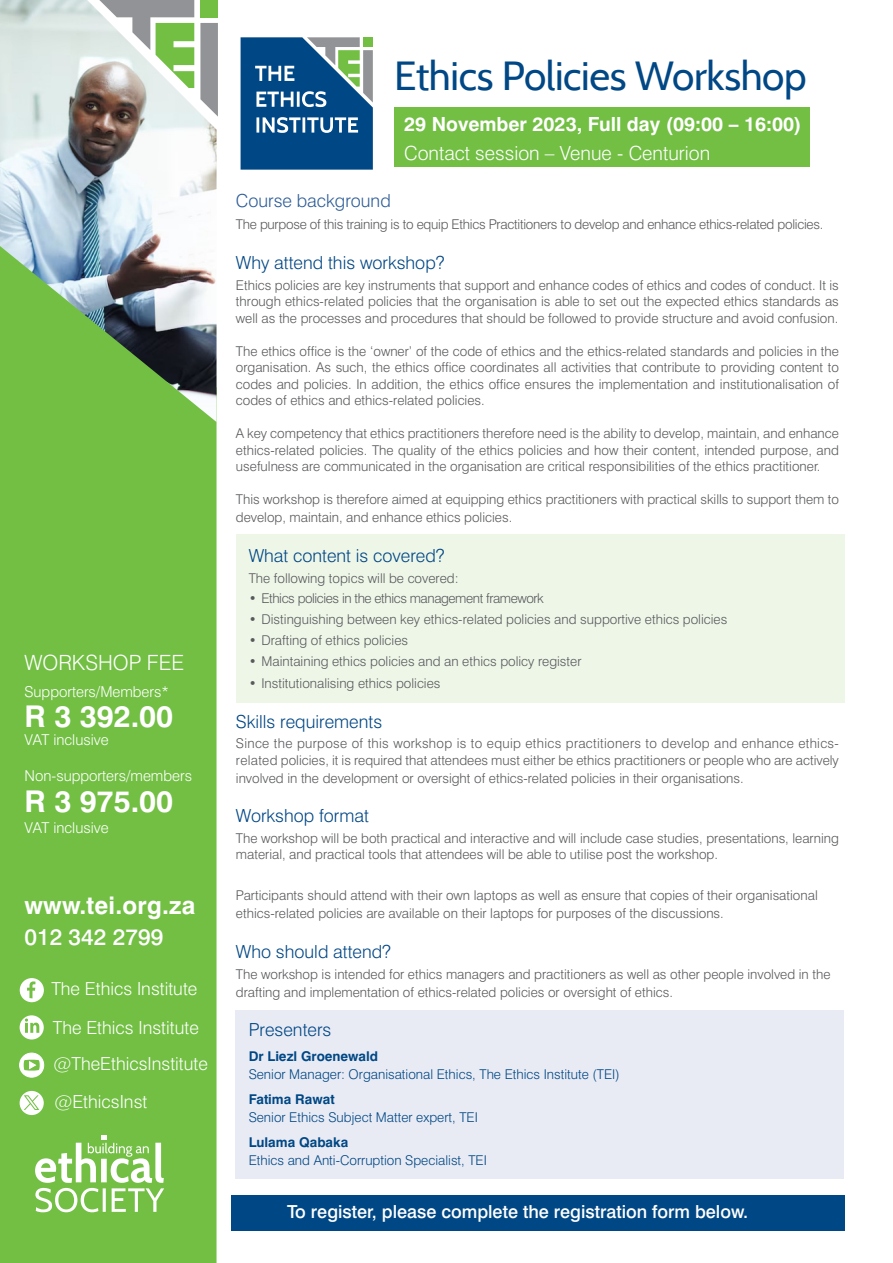
<style>
.page{position:relative;width:893px;height:1263px;background:#fff}
.page>*{position:absolute;margin:0;border:0;box-sizing:border-box;transform-origin:0 0}
.t1{font:40.5px "Cabin";letter-spacing:-.01em;color:#004785}
.t2{font:700 30px "Swiss 721";color:#fff}
.t3{font:700 24.3px "Swiss 721";letter-spacing:.01em;color:#fff}
.t4{font:500 22.65px "Swiss 721";color:#fff}
.t5{font:300 21px "Swiss 721";color:#fff}
.t6{font:700 19.5px "Swiss 721";color:#fff}
.t7{font:300 19.5px "Swiss 721";color:#fff}
.t8{font:300 18px "Swiss 721";color:#004785}
.t9{font:300 18px/39.3px "Swiss 721";color:#fff}
.t10{font:500 18px "Swiss 721";color:#fff}
.t11{font:300 18px "Swiss 721";color:#2e5d97}
.t12{font:300 15px "Swiss 721";color:#fff}
.t13{font:300 13.5px/16.5px "Swiss 721";color:#58595b}
.t14{font:300 13.5px/16.5px "Swiss 721";letter-spacing:.02em;color:#58595b}
.t15{font:300 13.5px "Swiss 721";color:#004785}
.t16{font:300 13.5px "Swiss 721";letter-spacing:-.02em;color:#58595b}
.t17{font:300 13.5px "Swiss 721";letter-spacing:-.03em;color:#58595b}
.t18{font:700 13.5px "Swiss 721";color:#004785}
</style>
<div class="page">
<div style="left:236px;top:1010px;width:608px;height:169px;background:#e9ebf4"></div>
<div style="left:237px;top:534px;width:608px;height:168px;background:#eef6e8"></div>
<div style="left:394px;top:107px;width:415px;height:60px;background:#72bf44"></div>
<div style="left:0;top:422px;width:217px;height:841px;background:#72bf44"></div>
<svg style="left:217px;top:23px;width:1px;height:94px"></svg>
<div style="left:200px;top:0;width:18px;height:17px;background:#72bf44"></div>
<img style="left:0;top:0;width:217px;height:422px">
<svg style="left:241px;top:37px;width:132px;height:133px"></svg>
<svg style="left:35px;top:1134px;width:129px;height:78px"></svg>
<div style="left:232px;top:1195px;width:613px;height:36px;background:#004785"></div>
<div style="left:20px;top:978px;width:24px;height:24px;background:#fff;border-radius:50%"></div>
<svg style="left:27px;top:981px;width:8px;height:17px"></svg>
<div style="left:20px;top:1015px;width:24px;height:24px;background:#fff;border-radius:50%"></div>
<svg style="left:25px;top:1018px;width:14px;height:15px"></svg>
<div style="left:20px;top:1091px;width:24px;height:24px;background:#fff;border-radius:50%"></div>
<svg style="left:24px;top:1095px;width:15px;height:15px"></svg>
<div style="left:20px;top:1053px;width:24px;height:24px;background:#fff;border-radius:50%"></div>
<div style="left:20px;top:1053px;width:24px;height:24px;border:1px solid #fff;border-radius:50%"></div>
<svg style="left:23px;top:1059px;width:17px;height:12px"></svg>
<h3 class="t5" style="left:24px;top:650px;width:161px">WORKSHOP FEE</h3>
<p class="t12" style="left:24px;top:682px;width:146px">Supporters/Members*</p>
<h2 class="t2" style="left:24px;top:698px;width:150px">R 3 392.00</h2>
<p class="t12" style="left:24px;top:731px;width:86px">VAT inclusive</p>
<p class="t12" style="left:24px;top:767px;width:169px">Non-supporters/members</p>
<h2 class="t2" style="left:24px;top:783px;width:150px">R 3 975.00</h2>
<p class="t12" style="left:24px;top:818px;width:86px">VAT inclusive</p>
<h3 class="t3" style="left:24px;top:891px;width:172px">www.tei.org.za</h3>
<h3 class="t4" style="left:24px;top:923px;width:140px">012 342 2799</h3>
<h3 class="t9" style="left:51px;top:969px;width:149px">The Ethics Institute<br>The Ethics Institute</h3>
<h3 class="t9" style="left:53px;top:1044px;width:156px">@TheEthicsInstitute</h3>
<h3 class="t9" style="left:54px;top:1082px;width:94px">@EthicsInst</h3>
<h1 class="t1" style="left:394px;top:51px;width:414px">Ethics Policies Workshop</h1>
<h3 class="t6" style="left:404px;top:112px;width:399px">29 November 2023, Full day (09:00 – 16:00)</h3>
<h3 class="t7" style="left:404px;top:141px;width:308px">Contact session – Venue - Centurion</h3>
<h3 class="t11" style="left:236px;top:190px;width:156px">Course background</h3>
<p class="t16" style="left:236px;top:216px;width:589px">The purpose of this training is to equip Ethics Practitioners to develop and enhance ethics-related policies.</p>
<h3 class="t8" style="left:236px;top:252px;width:210px">Why attend this workshop?</h3>
<p class="t13" style="left:236px;top:277px;width:604px;text-align:justify">Ethics policies are key instruments that support and enhance codes of ethics and codes of conduct. It is through ethics-related policies that the organisation is able to set out the expected ethics standards as well as the processes and procedures that should be followed to provide structure and avoid confusion.</p>
<p class="t13" style="left:236px;top:343px;width:605px;text-align:justify">The ethics office is the ‘owner’ of the code of ethics and the ethics-related standards and policies in the organisation. As such, the ethics office coordinates all activities that contribute to providing content to codes and policies. In addition, the ethics office ensures the implementation and institutionalisation of codes of ethics and ethics-related policies.</p>
<p class="t13" style="left:236px;top:425px;width:605px;text-align:justify">A key competency that ethics practitioners therefore need is the ability to develop, maintain, and enhance ethics-related policies. The quality of the ethics policies and how their content, intended purpose, and usefulness are communicated in the organisation are critical responsibilities of the ethics practitioner.</p>
<p class="t13" style="left:236px;top:490px;width:605px;line-height:18px">This workshop is therefore aimed at equipping ethics practitioners with practical skills to support them to develop, maintain, and enhance ethics policies.</p>
<h3 class="t8" style="left:249px;top:545px;width:198px">What content is covered?</h3>
<p class="t13" style="left:249px;top:569px;width:211px">The following topics will be covered:</p>
<p class="t17" style="left:249px;top:590px;width:297px">• Ethics policies in the ethics management framework</p>
<p class="t13" style="left:249px;top:611px;width:480px">• Distinguishing between key ethics-related policies and supportive ethics policies</p>
<p class="t13" style="left:249px;top:632px;width:161px">• Drafting of ethics policies</p>
<p class="t13" style="left:249px;top:652px;width:334px">• Maintaining ethics policies and an ethics policy register</p>
<p class="t13" style="left:249px;top:675px;width:193px">• Institutionalising ethics policies</p>
<h3 class="t8" style="left:236px;top:710px;width:148px">Skills requirements</h3>
<p class="t14" style="left:236px;top:735px;width:604px">Since the purpose of this workshop is to equip ethics practitioners to develop and enhance ethics&shy;related policies, it is required that attendees must either be ethics practitioners or people who are actively</p>
<p class="t13" style="left:236px;top:770px;width:509px">involved in the development or oversight of ethics-related policies in their organisations.</p>
<h3 class="t8" style="left:236px;top:805px;width:135px">Workshop format</h3>
<p class="t13" style="left:236px;top:830px;width:604px">The workshop will be both practical and interactive and will include case studies, presentations, learning material, and practical tools that attendees will be able to utilise post the workshop.</p>
<p class="t13" style="left:236px;top:886px;width:583px;line-height:18px">Participants should attend with their own laptops as well as ensure that copies of their organisational ethics-related policies are available on their laptops for purposes of the discussions.</p>
<h3 class="t8" style="left:236px;top:940px;width:157px">Who should attend?</h3>
<p class="t13" style="left:236px;top:965px;width:596px;line-height:18px">The workshop is intended for ethics managers and practitioners as well as other people involved in the drafting and implementation of ethics-related policies or oversight of ethics.</p>
<h3 class="t8" style="left:249px;top:1019px;width:84px">Presenters</h3>
<p class="t18" style="left:249px;top:1048px;width:131px">Dr Liezl Groenewald</p>
<p class="t15" style="left:249px;top:1066px;width:372px">Senior Manager: Organisational Ethics, The Ethics Institute (TEI)</p>
<p class="t18" style="left:249px;top:1091px;width:87px">Fatima Rawat</p>
<p class="t15" style="left:249px;top:1109px;width:231px">Senior Ethics Subject Matter expert, TEI</p>
<p class="t18" style="left:249px;top:1134px;width:101px">Lulama Qabaka</p>
<p class="t15" style="left:249px;top:1152px;width:240px">Ethics and Anti-Corruption Specialist, TEI</p>
<h3 class="t10" style="left:287px;top:1200px;width:463px">To register, please complete the registration form below.</h3>
</div>
